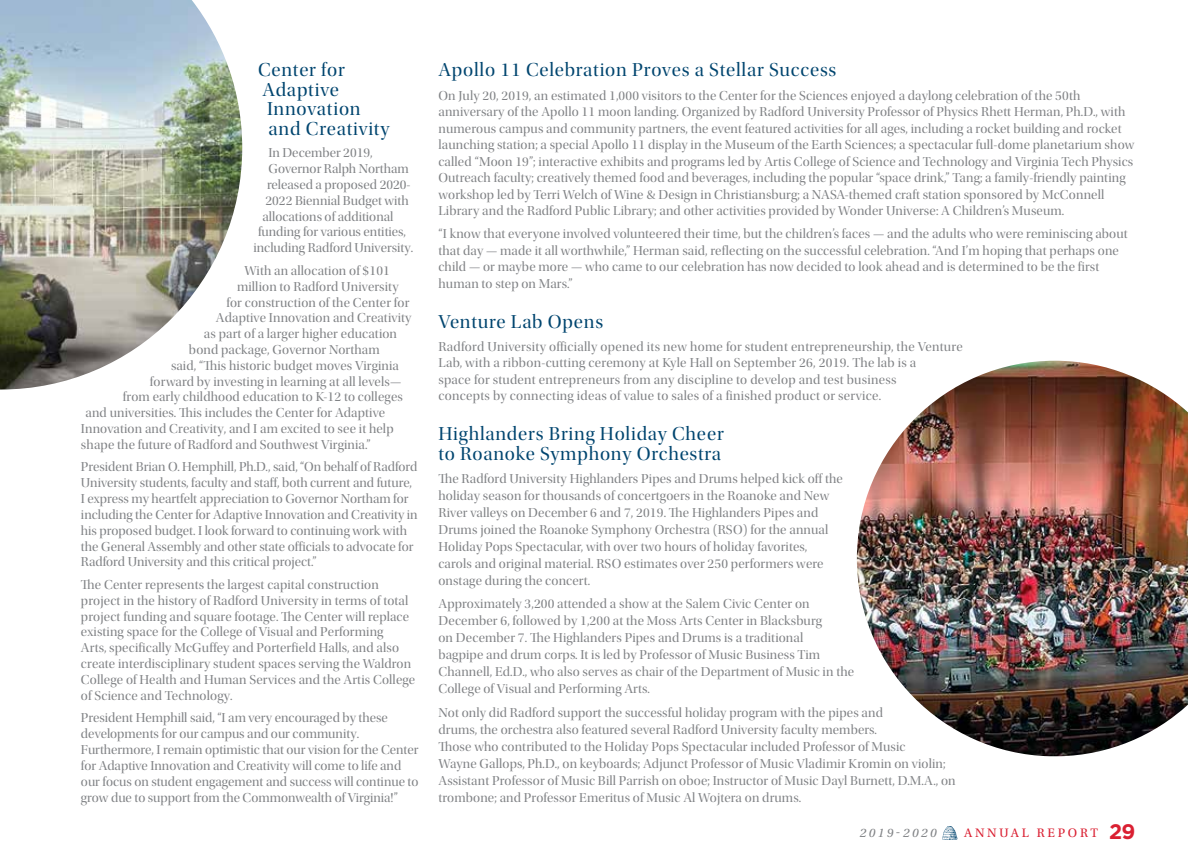
<style>
.page{position:relative;width:1188px;height:864px;background:#fff}
.page>*{position:absolute;margin:0;border:0;box-sizing:border-box;transform-origin:0 0}
.t1{font:19.5px/19.5px "Utopia Std Disp";letter-spacing:.04em;color:#00456f}
.t2{font:13.5px/17px "Utopia Std Disp";letter-spacing:.01em;color:#808285}
.t3{font:12.9px "Utopia Std";letter-spacing:.21em;color:#da2032}
.t4{font:italic 12.9px "Utopia Std";letter-spacing:.2em;color:#808285}
.s1{font-family:"Gotham";font-weight:700;font-size:21px}
</style>
<div class="page">
<svg style="left:942px;top:826px;width:15px;height:14px"></svg>
<img style="left:0;top:0;width:242px;height:390px">
<img style="left:857px;top:361px;width:331px;height:395px">
<h1 class="t1" style="left:258px;top:61px;width:88px">Center for</h1>
<h1 class="t1" style="left:263px;top:80px;width:78px">Adaptive</h1>
<h1 class="t1" style="left:267px;top:100px;width:95px">Innovation</h1>
<h1 class="t1" style="left:269px;top:119px;width:123px">and Creativity</h1>
<p class="t2" style="left:268px;top:145px;width:106px">In December 2019,</p>
<p class="t2" style="left:268px;top:161px;width:142px">Governor Ralph Northam</p>
<p class="t2" style="left:267px;top:176px;width:145px">released a proposed 2020-</p>
<p class="t2" style="left:266px;top:192px;width:145px">2022 Biennial Budget with</p>
<p class="t2" style="left:263px;top:208px;width:132px">allocations of additional</p>
<p class="t2" style="left:258px;top:224px;width:149px">funding for various entities,</p>
<p class="t2" style="left:254px;top:240px;width:161px">including Radford University.</p>
<p class="t2" style="left:245px;top:262px;width:147px">With an allocation of $101</p>
<p class="t2" style="left:237px;top:278px;width:163px">million to Radford University</p>
<p class="t2" style="left:227px;top:294px;width:184px">for construction of the Center for</p>
<p class="t2" style="left:216px;top:310px;width:197px">Adaptive Innovation and Creativity</p>
<p class="t2" style="left:204px;top:326px;width:195px">as part of a larger higher education</p>
<p class="t2" style="left:189px;top:341px;width:192px">bond package, Governor Northam</p>
<p class="t2" style="left:171px;top:357px;width:229px">said, “This historic budget moves Virginia</p>
<p class="t2" style="left:150px;top:373px;width:253px">forward by investing in learning at all levels—</p>
<p class="t2" style="left:123px;top:389px;width:281px">from early childhood education to K-12 to colleges</p>
<p class="t2" style="left:85px;top:405px;width:301px">and universities. This includes the Center for Adaptive</p>
<p class="t2" style="left:81px;top:421px;width:314px">Innovation and Creativity, and I am excited to see it help</p>
<p class="t2" style="left:81px;top:436px;width:291px">shape the future of Radford and Southwest Virginia.”</p>
<p class="t2" style="left:81px;top:460px;width:338px;line-height:15.8px">President Brian O. Hemphill, Ph.D., said, “On behalf of Radford University students, faculty and staff, both current and future, I express my heartfelt appreciation to Governor Northam for including the Center for Adaptive Innovation and Creativity in his proposed budget. I look forward to continuing work with the General Assembly and other state officials to advocate for Radford University and this critical project.”</p>
<p class="t2" style="left:81px;top:577px;width:336px;line-height:15.8px">The Center represents the largest capital construction project in the history of Radford University in terms of total project funding and square footage. The Center will replace existing space for the College of Visual and Performing<br>Arts, specifically McGuffey and Porterfield Halls, and also create interdisciplinary student spaces serving the Waldron College of Health and Human Services and the Artis College of Science and Technology.</p>
<p class="t2" style="left:81px;top:710px;width:339px;line-height:15.9px">President Hemphill said, “I am very encouraged by these developments for our campus and our community.<br>Furthermore, I remain optimistic that our vision for the Center for Adaptive Innovation and Creativity will come to life and our focus on student engagement and success will continue to grow due to support from the Commonwealth of Virginia!”</p>
<h1 class="t1" style="left:438px;top:61px;width:399px">Apollo 11 Celebration Proves a Stellar Success</h1>
<p class="t2" style="left:438px;top:87px;width:697px;line-height:16.5px">On July 20, 2019, an estimated 1,000 visitors to the Center for the Sciences enjoyed a daylong celebration of the 50th anniversary of the Apollo 11 moon landing. Organized by Radford University Professor of Physics Rhett Herman, Ph.D., with numerous campus and community partners, the event featured activities for all ages, including a rocket building and rocket launching station; a special Apollo 11 display in the Museum of the Earth Sciences; a spectacular full-dome planetarium show called “Moon 19”; interactive exhibits and programs led by Artis College of Science and Technology and Virginia Tech Physics Outreach faculty; creatively themed food and beverages, including the popular “space drink,” Tang; a family-friendly painting workshop led by Terri Welch of Wine &amp; Design in Christiansburg; a NASA-themed craft station sponsored by McConnell Library and the Radford Public Library; and other activities provided by Wonder Universe: A Children’s Museum.</p>
<p class="t2" style="left:438px;top:226px;width:691px;line-height:16.5px">“I know that everyone involved volunteered their time, but the children’s faces — and the adults who were reminiscing about that day — made it all worthwhile,” Herman said, reflecting on the successful celebration. “And I’m hoping that perhaps one child — or maybe more — who came to our celebration has now decided to look ahead and is determined to be the first human to step on Mars.”</p>
<h1 class="t1" style="left:438px;top:312px;width:166px">Venture Lab Opens</h1>
<p class="t2" style="left:438px;top:338px;width:526px;line-height:16.5px">Radford University officially opened its new home for student entrepreneurship, the Venture Lab, with a ribbon-cutting ceremony at Kyle Hall on September 26, 2019. The lab is a<br>space for student entrepreneurs from any discipline to develop and test business<br>concepts by connecting ideas of value to sales of a finished product or service.</p>
<h1 class="t1" style="left:438px;top:424px;width:287px">Highlanders Bring Holiday Cheer to Roanoke Symphony Orchestra</h1>
<p class="t2" style="left:438px;top:470px;width:406px">The Radford University Highlanders Pipes and Drums helped kick off the holiday season for thousands of concertgoers in the Roanoke and New River valleys on December 6 and 7, 2019. The Highlanders Pipes and Drums joined the Roanoke Symphony Orchestra (RSO) for the annual Holiday Pops Spectacular, with over two hours of holiday favorites, carols and original material. RSO estimates over 250 performers were onstage during the concert.</p>
<p class="t2" style="left:438px;top:596px;width:417px">Approximately 3,200 attended a show at the Salem Civic Center on December 6, followed by 1,200 at the Moss Arts Center in Blacksburg<br>on December 7. The Highlanders Pipes and Drums is a traditional<br>bagpipe and drum corps. It is led by Professor of Music Business Tim Channell, Ed.D., who also serves as chair of the Department of Music in the College of Visual and Performing Arts.</p>
<p class="t2" style="left:438px;top:704px;width:519px">Not only did Radford support the successful holiday program with the pipes and<br>drums, the orchestra also featured several Radford University faculty members.<br>Those who contributed to the Holiday Pops Spectacular included Professor of Music<br>Wayne Gallops, Ph.D., on keyboards; Adjunct Professor of Music Vladimir Kromin on violin; Assistant Professor of Music Bill Parrish on oboe; Instructor of Music Dayl Burnett, D.M.A., on trombone; and Professor Emeritus of Music Al Wojtera on drums.</p>
<p class="t4" style="left:860px;top:826px;width:78px">2019-2020</p>
<p class="t3" style="left:964px;top:826px;width:173px">ANNUAL REPORT <span class="s1">29</span></p>
</div>
